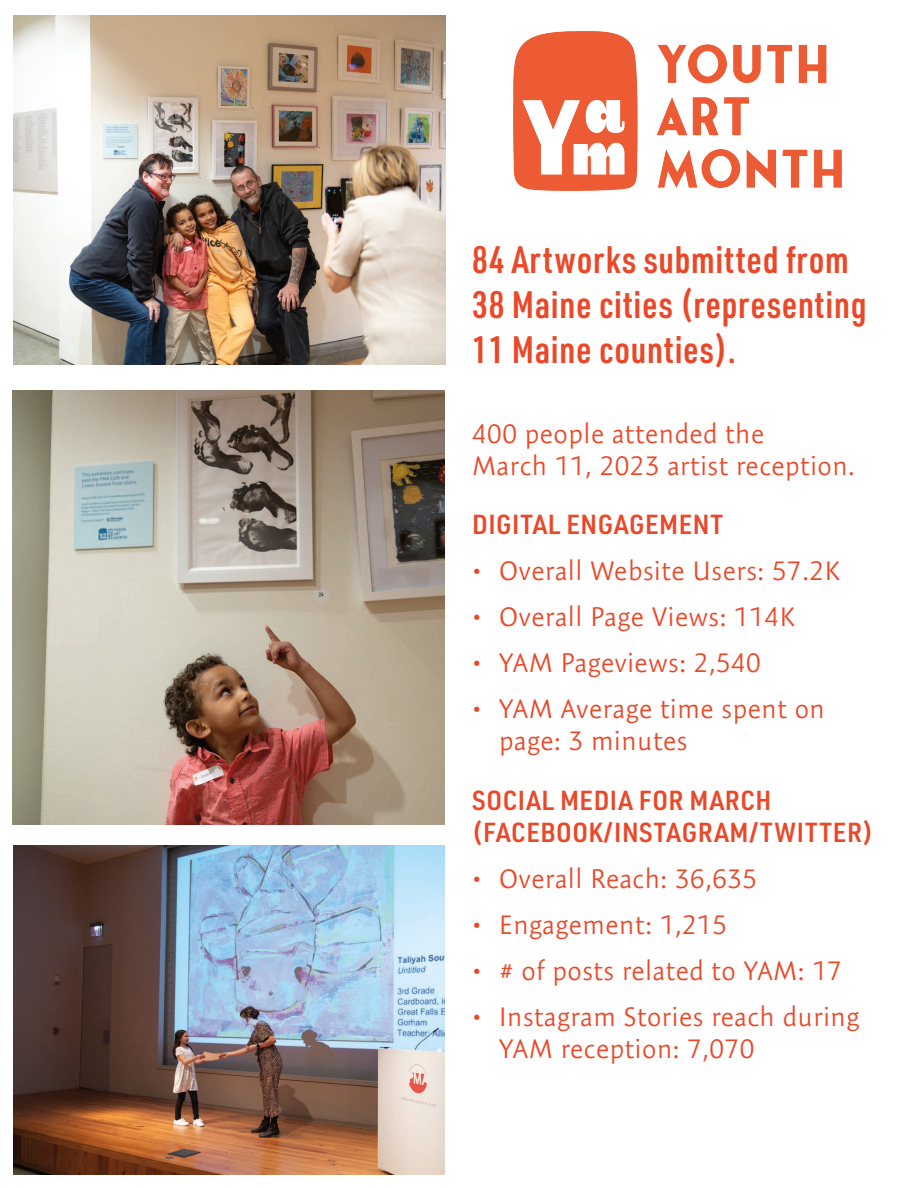
<style>
.page{position:relative;width:918px;height:1188px;background:#fff}
.page>*{position:absolute;margin:0;border:0;box-sizing:border-box;transform-origin:0 0}
.t1{font:600 37.5px/45px "URWDIN Cond";letter-spacing:.02em;color:#ea4828}
.t2{font:300 27px/32.4px "Expo Sans Pro";letter-spacing:.02em;color:#ea4828}
.t3{font:600 27px/32.4px "URWDIN Semi Cond";letter-spacing:.02em;color:#ea4828}
</style>
<div class="page">
<img style="left:513px;top:31px;width:329px;height:160px">
<img style="left:14px;top:845px;width:431px;height:329px">
<img style="left:13px;top:15px;width:432px;height:349px">
<img style="left:13px;top:390px;width:431px;height:435px">
<p class="t1" style="left:472px;top:236px;width:396px">84 Artworks submitted from<br>38 Maine cities (representing<br>11 Maine counties).</p>
<p class="t2" style="left:472px;top:417px;width:384px">400 people attended the<br>March 11, 2023 artist reception.</p>
<p class="t3" style="left:472px;top:508px;width:252px">DIGITAL ENGAGEMENT</p>
<p class="t2" style="left:472px;top:555px;width:369px">• Overall Website Users: 57.2K</p>
<p class="t2" style="left:472px;top:600px;width:324px">• Overall Page Views: 114K</p>
<p class="t2" style="left:472px;top:646px;width:290px">• YAM Pageviews: 2,540</p>
<p class="t2" style="left:499px;top:692px;width:327px;text-indent:-27px">• YAM Average time spent on page: 3 minutes</p>
<p class="t3" style="left:472px;top:783px;width:403px">SOCIAL MEDIA FOR MARCH (FACEBOOK/INSTAGRAM/TWITTER)</p>
<p class="t2" style="left:472px;top:862px;width:287px">• Overall Reach: 36,635</p>
<p class="t2" style="left:472px;top:908px;width:256px">• Engagement: 1,215</p>
<p class="t2" style="left:472px;top:954px;width:371px">• # of posts related to YAM: 17</p>
<p class="t2" style="left:499px;top:1000px;width:362px;text-indent:-27px">• Instagram Stories reach during<br>YAM reception: 7,070</p>
</div>
